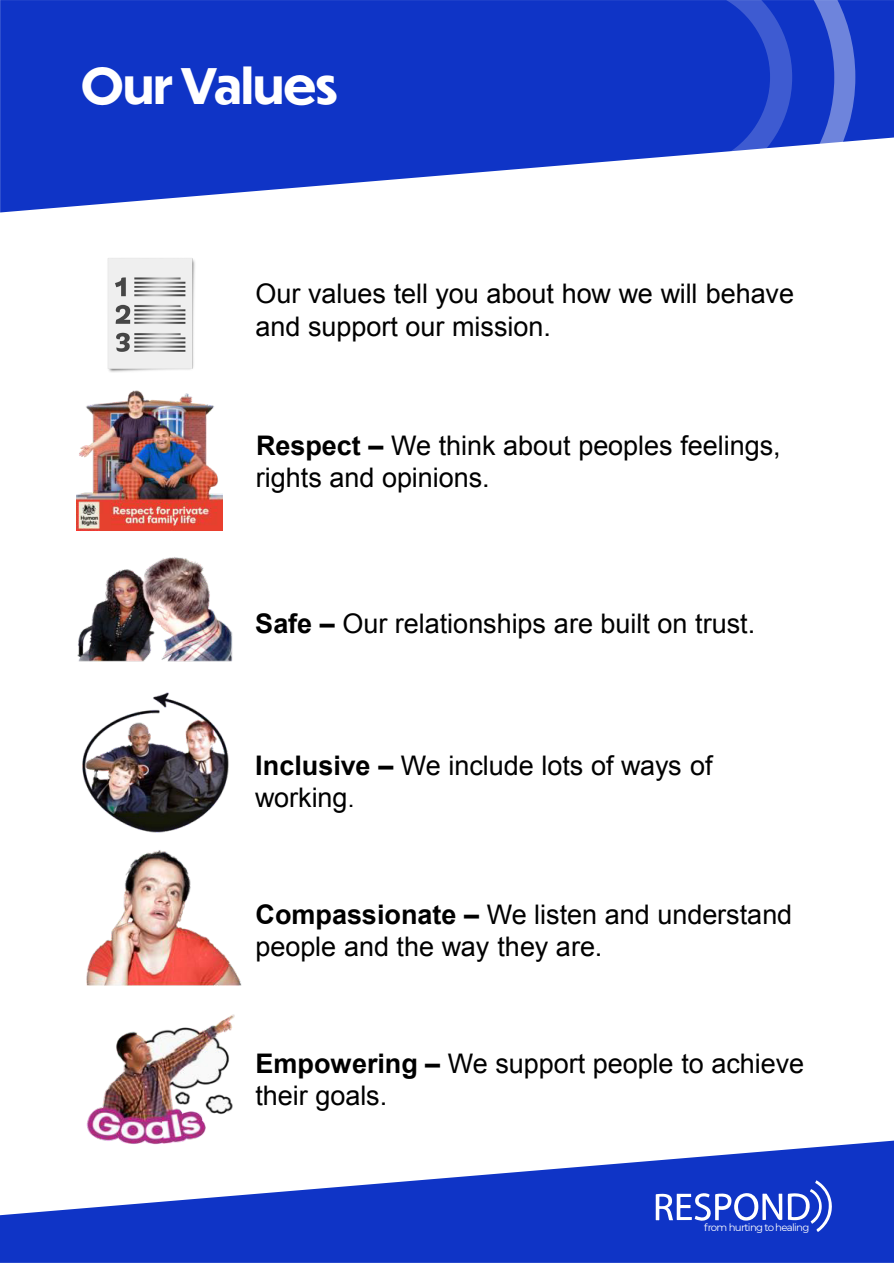
<style>
.page{position:relative;width:894px;height:1263px;background:#fff}
.page>*{position:absolute;margin:0;border:0;box-sizing:border-box;transform-origin:0 0}
.t1{font:700 48.15px "Dunbar Tall";color:#fff}
.t2{font:27px/32.4px "Arial";color:#000}
.t3{font:10.2px "Montserrat";letter-spacing:-.07em;color:#fff}
.s1{font-weight:700}
.s2{font-size:24px}
</style>
<div class="page">
<img style="left:76px;top:390px;width:146px;height:140px">
<img style="left:77px;top:557px;width:155px;height:105px">
<img style="left:82px;top:692px;width:147px;height:141px">
<img style="left:86px;top:850px;width:155px;height:132px">
<img style="left:86px;top:982px;width:156px;height:158px">
<svg style="left:0;top:0;width:893px;height:212px;fill:#0f34c6"></svg>
<svg style="left:0;top:1140px;width:893px;height:122px;fill:#0f34c6"></svg>
<svg style="left:720px;top:0;width:135px;height:212px"></svg>
<svg style="left:655px;top:1180px;width:177px;height:52px"></svg>
<img style="left:107px;top:258px;width:88px;height:114px">
<h1 class="t1" style="left:82px;top:50px;width:257px">Our Values</h1>
<p class="t2" style="left:255px;top:278px;width:540px">Our values tell you about how we will behave and support our mission.</p>
<p class="t2" style="left:256px;top:429px;width:526px"><span class="s1">Respect –</span> We think about peoples feelings, rights and opinions.</p>
<p class="t2" style="left:255px;top:607px;width:501px"><span class="s1">Safe –</span> Our relationships are built on trust.</p>
<p class="t2" style="left:255px;top:749px;width:459px"><span class="s1">Inclusive –</span> We include lots of ways of working<span class="s2">.</span></p>
<p class="t2" style="left:255px;top:898px;width:538px"><span class="s1">Compassionate –</span> We listen and understand people and the way they are.</p>
<p class="t2" style="left:255px;top:1047px;width:550px"><span class="s1">Empowering –</span> We support people to achieve their goals.</p>
<p class="t3" style="left:704px;top:1220px;width:107px">from hurting to healing</p>
</div>
